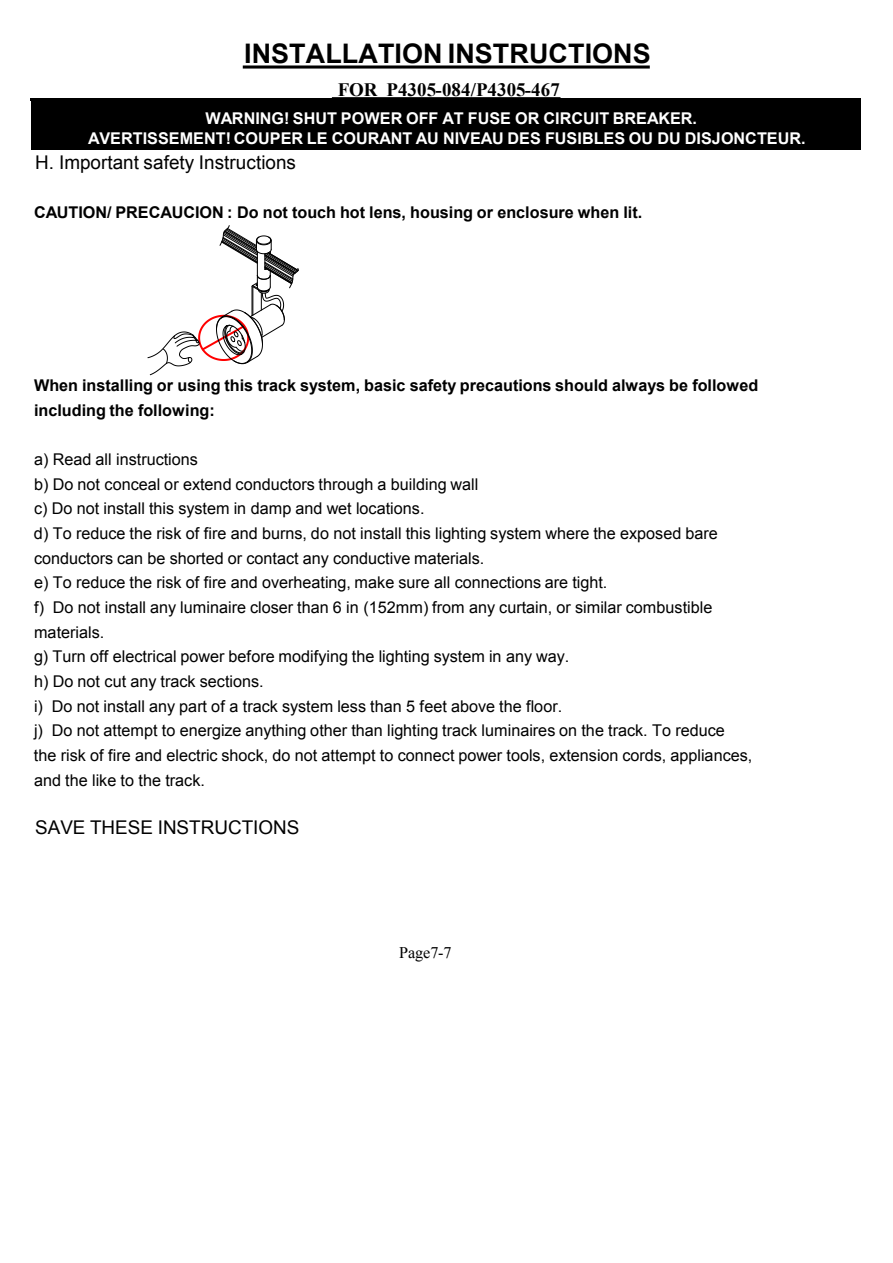
<style>
.page{position:relative;width:893px;height:1263px;background:#fff}
.page>*{position:absolute;margin:0;border:0;box-sizing:border-box;transform-origin:0 0}
.t1{font:700 27px "Arial";letter-spacing:.005em;color:#000}
.t2{font:18.9px "Arial";color:#000}
.t3{font:700 18.9px "Times New Roman";letter-spacing:.005em;color:#000}
.t4{font:16.2px/24.6px "Arial";color:#000}
.t5{font:700 16.2px/24.8px "Arial";color:#000}
.t6{font:700 16.2px/20.1px "Arial";color:#fff;text-align:center}
.t7{font:16.2px "Times New Roman";color:#000}
</style>
<div class="page">
<div style="left:32px;top:101px;width:829px;height:48px;background:#000"></div>
<svg style="left:244px;top:65px;width:404px;height:4px;background:#3b3b3b"></svg>
<hr style="left:333px;top:97px;width:226px;height:2px;background:#000">
<hr style="left:31px;top:99px;width:830px;height:2px;background:#000">
<svg style="left:147px;top:225px;width:152px;height:150px"></svg>
<h1 class="t1" style="left:244px;top:36px;width:408px">INSTALLATION INSTRUCTIONS</h1>
<p class="t3" style="left:338px;top:76px;width:224px">FOR P4305-084/P4305-467</p>
<p class="t6" style="left:88px;top:109px;width:719px">WARNING! SHUT POWER OFF AT FUSE OR CIRCUIT BREAKER.<br>AVERTISSEMENT! COUPER LE COURANT AU NIVEAU DES FUSIBLES OU DU DISJONCTEUR.</p>
<p class="t2" style="left:35px;top:150px;width:262px">H. Important safety Instructions</p>
<p class="t5" style="left:34px;top:201px;width:610px">CAUTION/ PRECAUCION : Do not touch hot lens, housing or enclosure when lit.</p>
<p class="t5" style="left:34px;top:373px;width:726px">When installing or using this track system, basic safety precautions should always be followed including the following:</p>
<p class="t4" style="left:34px;top:447px;width:720px">a) Read all instructions<br>b) Do not conceal or extend conductors through a building wall<br>c) Do not install this system in damp and wet locations.<br>d) To reduce the risk of fire and burns, do not install this lighting system where the exposed bare conductors can be shorted or contact any conductive materials.<br>e) To reduce the risk of fire and overheating, make sure all connections are tight.<br>f) Do not install any luminaire closer than 6 in (152mm) from any curtain, or similar combustible materials.<br>g) Turn off electrical power before modifying the lighting system in any way.<br>h) Do not cut any track sections.<br>i) Do not install any part of a track system less than 5 feet above the floor.<br>j) Do not attempt to energize anything other than lighting track luminaires on the track. To reduce<br>the risk of fire and electric shock, do not attempt to connect power tools, extension cords, appliances, and the like to the track.</p>
<p class="t2" style="left:35px;top:814px;width:266px">SAVE THESE INSTRUCTIONS</p>
<p class="t7" style="left:399px;top:942px;width:54px">Page7-7</p>
</div>
